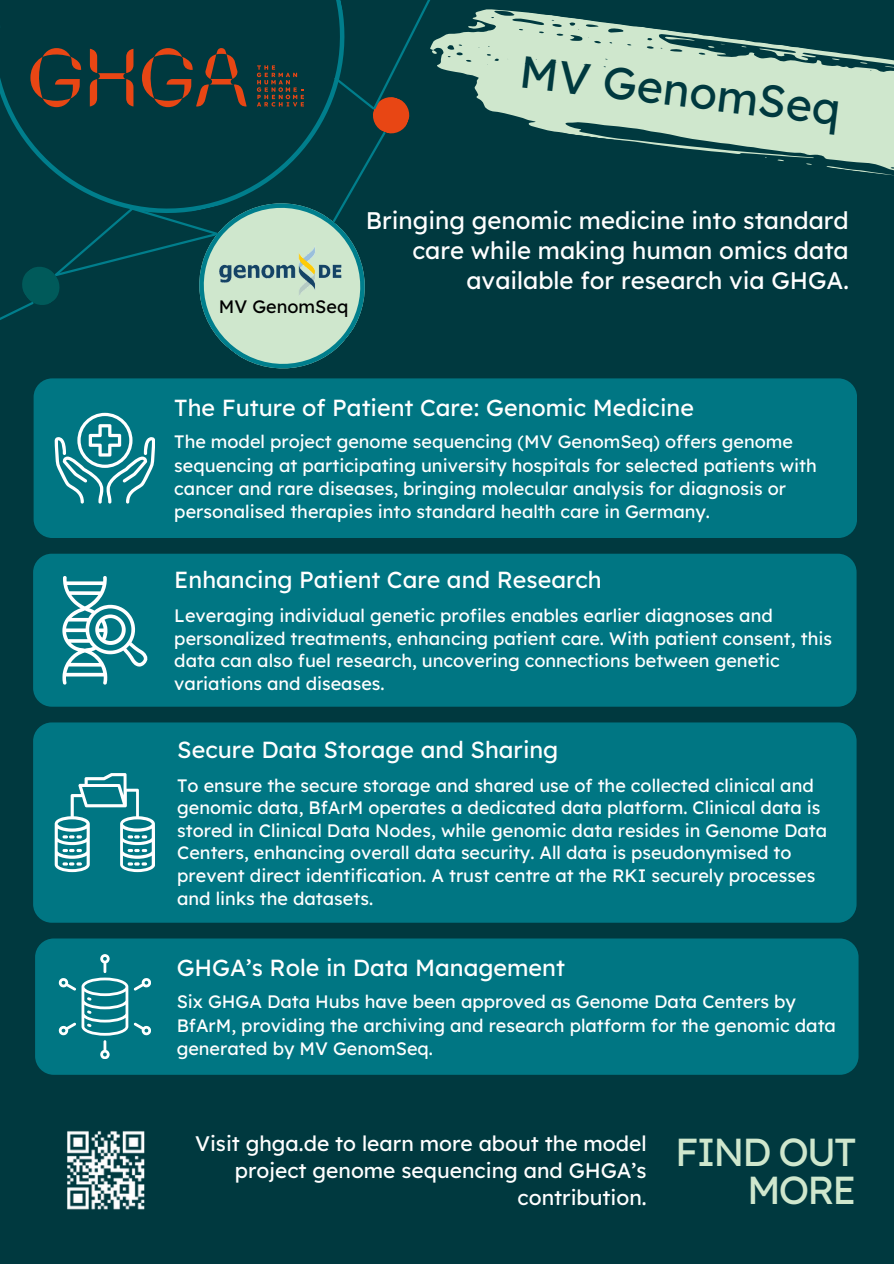
<style>
.page{position:relative;width:894px;height:1264px;background:#fff}
.page>*{position:absolute;margin:0;border:0;box-sizing:border-box;transform-origin:0 0}
.t1{font:44.85px "Lexend Deca";color:#00393f}
.t2{font:39px/38.2px "Lexend Deca";letter-spacing:-.05em;color:#cfe7cd;text-align:right}
.t3{font:24px/30.3px "Lexend Deca";color:#fff;text-align:right}
.t4{font:23.25px "Lexend Deca";color:#fff}
.t5{font:21px/27px "Lexend Deca";color:#fff;text-align:right}
.t6{font:18px/22.5px "Lexend Deca";color:#fff}
.t7{font:18px "Lexend Deca";color:#000}
</style>
<div class="page">
<div style="left:0;top:0;width:893px;height:1263px;background:#00393f"></div>
<svg style="left:437px;top:9px;width:456px;height:157px;fill:#cfe7cd"></svg>
<svg style="left:826px;top:166px;width:67px;height:10px"></svg>
<svg style="left:467px;top:21px;width:18px;height:9px"></svg>
<svg style="left:777px;top:159px;width:7px;height:2px"></svg>
<svg style="left:805px;top:163px;width:6px;height:2px"></svg>
<svg style="left:664px;top:36px;width:30px;height:7px"></svg>
<svg style="left:884px;top:65px;width:9px;height:8px"></svg>
<svg style="left:831px;top:58px;width:8px;height:2px"></svg>
<svg style="left:859px;top:62px;width:8px;height:2px"></svg>
<svg style="left:707px;top:46px;width:7px;height:2px"></svg>
<svg style="left:720px;top:44px;width:11px;height:7px"></svg>
<div style="left:33px;top:553px;width:823px;height:153px;background:#007683;border-radius:19px"></div>
<div style="left:33px;top:722px;width:823px;height:200px;background:#007683;border-radius:19px"></div>
<div style="left:35px;top:938px;width:823px;height:136px;background:#007683;border-radius:19px"></div>
<div style="left:34px;top:378px;width:822px;height:160px;background:#007683;border-radius:19px"></div>
<svg style="left:0;top:0;width:437px;height:379px"></svg>
<svg style="left:55px;top:413px;width:100px;height:90px"></svg>
<svg style="left:55px;top:773px;width:100px;height:99px"></svg>
<svg style="left:59px;top:954px;width:92px;height:104px"></svg>
<svg style="left:62px;top:576px;width:86px;height:108px"></svg>
<img style="left:67px;top:1131px;width:78px;height:79px">
<p class="t1" style="left:523px;top:42px;width:324px;rotate:7deg">MV GenomSeq</p>
<p class="t7" style="left:219px;top:295px;width:131px">MV GenomSeq</p>
<h1 class="t3" style="left:366px;top:204px;width:484px">Bringing genomic medicine into standard care while making human omics data available for research via GHGA.</h1>
<p class="t4" style="left:174px;top:393px;width:521px">The Future of Patient Care: Genomic Medicine</p>
<p class="t6" style="left:174px;top:430px;width:644px;line-height:23.2px">The model project genome sequencing (MV GenomSeq) offers genome sequencing at participating university hospitals for selected patients with cancer and rare diseases, bringing molecular analysis for diagnosis or personalised therapies into standard health care in Germany.</p>
<h3 class="t4" style="left:174px;top:565px;width:429px">Enhancing Patient Care and Research</h3>
<p class="t6" style="left:174px;top:604px;width:659px">Leveraging individual genetic profiles enables earlier diagnoses and personalized treatments, enhancing patient care. With patient consent, this data can also fuel research, uncovering connections between genetic variations and diseases.</p>
<p class="t4" style="left:177px;top:735px;width:382px">Secure Data Storage and Sharing</p>
<p class="t6" style="left:177px;top:774px;width:651px">To ensure the secure storage and shared use of the collected clinical and genomic data, BfArM operates a dedicated data platform. Clinical data is stored in Clinical Data Nodes, while genomic data resides in Genome Data Centers, enhancing overall data security. All data is pseudonymised to prevent direct identification. A trust centre at the RKI securely processes and links the datasets.</p>
<p class="t4" style="left:177px;top:952px;width:390px">GHGA’s Role in Data Management</p>
<p class="t6" style="left:177px;top:990px;width:660px;line-height:23.2px">Six GHGA Data Hubs have been approved as Genome Data Centers by<br>BfArM, providing the archiving and research platform for the genomic data generated by MV GenomSeq.</p>
<p class="t5" style="left:195px;top:1129px;width:453px">Visit ghga.de to learn more about the model project genome sequencing and GHGA’s contribution.</p>
<p class="t2" style="left:675px;top:1132px;width:183px">FIND OUT<br>MORE</p>
</div>
